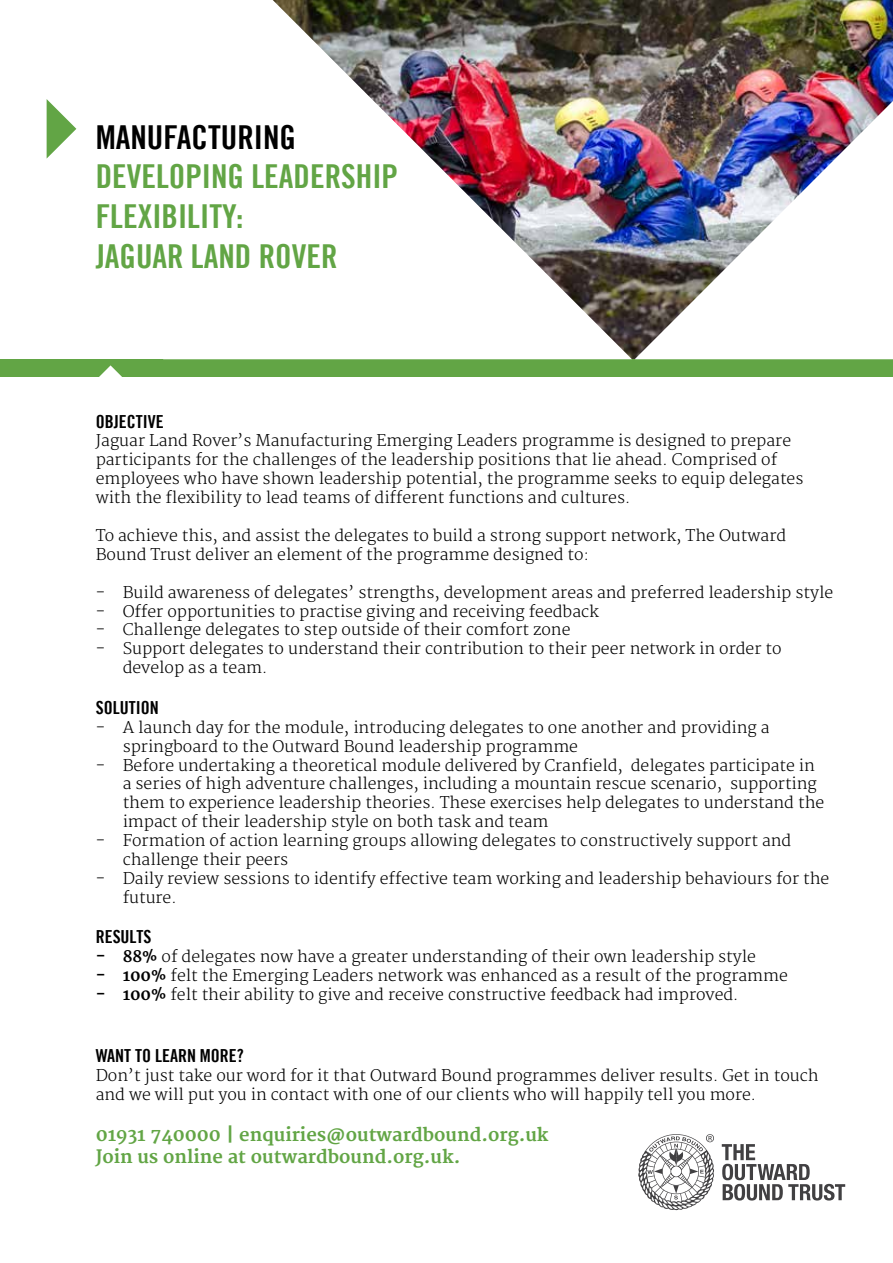
<style>
.page{position:relative;width:893px;height:1263px;background:#fff}
.page>*{position:absolute;margin:0;border:0;box-sizing:border-box;transform-origin:0 0}
.t1{font:33px/39.6px "Trade Gothic LT Bold Cond Twenty";color:#62a545}
.t2{font:33px "Trade Gothic LT Bold Cond Twenty";color:#000}
.t3{font:700 18px/21.6px "Merriweather";color:#62a545}
.t4{font:18px "Trade Gothic LT Bold Cond Twenty";color:#000}
.t5{font:300 15.75px/18.9px "Merriweather";color:#000}
.s1{font-weight:700}
</style>
<div class="page">
<img style="left:632px;top:0;width:261px;height:359px">
<div style="left:0;top:359px;width:893px;height:17px;background:#62a545"></div>
<svg style="left:47px;top:99px;width:29px;height:59px"></svg>
<svg style="left:81px;top:365px;width:59px;height:12px"></svg>
<img style="left:635px;top:101px;width:258px;height:258px">
<img style="left:273px;top:0;width:359px;height:359px">
<svg style="left:638px;top:1134px;width:76px;height:76px"></svg>
<svg style="left:722px;top:1144px;width:123px;height:56px"></svg>
<h1 class="t2" style="left:96px;top:117px;width:202px">MANUFACTURING</h1>
<h1 class="t1" style="left:96px;top:156px;width:304px">DEVELOPING LEADERSHIP<br>FLEXIBILITY:<br>JAGUAR LAND ROVER</h1>
<p class="t4" style="left:96px;top:410px;width:69px">OBJECTIVE</p>
<p class="t5" style="left:96px;top:432px;width:709px">Jaguar Land Rover’s Manufacturing Emerging Leaders programme is designed to prepare participants for the challenges of the leadership positions that lie ahead. Comprised of employees who have shown leadership potential, the programme seeks to equip delegates with the flexibility to lead teams of different functions and cultures.</p>
<p class="t5" style="left:96px;top:527px;width:692px">To achieve this, and assist the delegates to build a strong support network, The Outward<br>Bound Trust deliver an element of the programme designed to:</p>
<p class="t5" style="left:96px;top:583px;width:739px">- Build awareness of delegates’ strengths, development areas and preferred leadership style</p>
<p class="t5" style="left:96px;top:602px;width:505px">- Offer opportunities to practise giving and receiving feedback</p>
<p class="t5" style="left:96px;top:621px;width:476px">- Challenge delegates to step outside of their comfort zone</p>
<p class="t5" style="left:123px;top:640px;width:660px;text-indent:-27px">- Support delegates to understand their contribution to their peer network in order to develop as a team.</p>
<p class="t4" style="left:96px;top:696px;width:64px">SOLUTION</p>
<p class="t5" style="left:123px;top:718px;width:648px;text-indent:-27px">- A launch day for the module, introducing delegates to one another and providing a springboard to the Outward Bound leadership programme</p>
<p class="t5" style="left:123px;top:756px;width:703px;text-indent:-27px">- Before undertaking a theoretical module delivered by Cranfield, delegates participate in a series of high adventure challenges, including a mountain rescue scenario, supporting them to experience leadership theories. These exercises help delegates to understand the impact of their leadership style on both task and team</p>
<p class="t5" style="left:123px;top:832px;width:670px;text-indent:-27px">- Formation of action learning groups allowing delegates to constructively support and challenge their peers</p>
<p class="t5" style="left:123px;top:869px;width:708px;text-indent:-27px">- Daily review sessions to identify effective team working and leadership behaviours for the future.</p>
<p class="t4" style="left:96px;top:926px;width:57px">RESULTS</p>
<p class="t5" style="left:96px;top:948px;width:662px"><span class="s1">- 88%</span> of delegates now have a greater understanding of their own leadership style</p>
<p class="t5" style="left:96px;top:967px;width:694px"><span class="s1">- 100%</span> felt the Emerging Leaders network was enhanced as a result of the programme</p>
<p class="t5" style="left:96px;top:986px;width:644px"><span class="s1">- 100%</span> felt their ability to give and receive constructive feedback had improved.</p>
<p class="t4" style="left:96px;top:1045px;width:150px">WANT TO LEARN MORE?</p>
<p class="t5" style="left:96px;top:1067px;width:724px">Don’t just take our word for it that Outward Bound programmes deliver results. Get in touch and we will put you in contact with one of our clients who will happily tell you more.</p>
<p class="t3" style="left:96px;top:1125px;width:454px">01931 740000 | enquiries@outwardbound.org.uk<br>Join us online at outwardbound.org.uk.</p>
</div>
